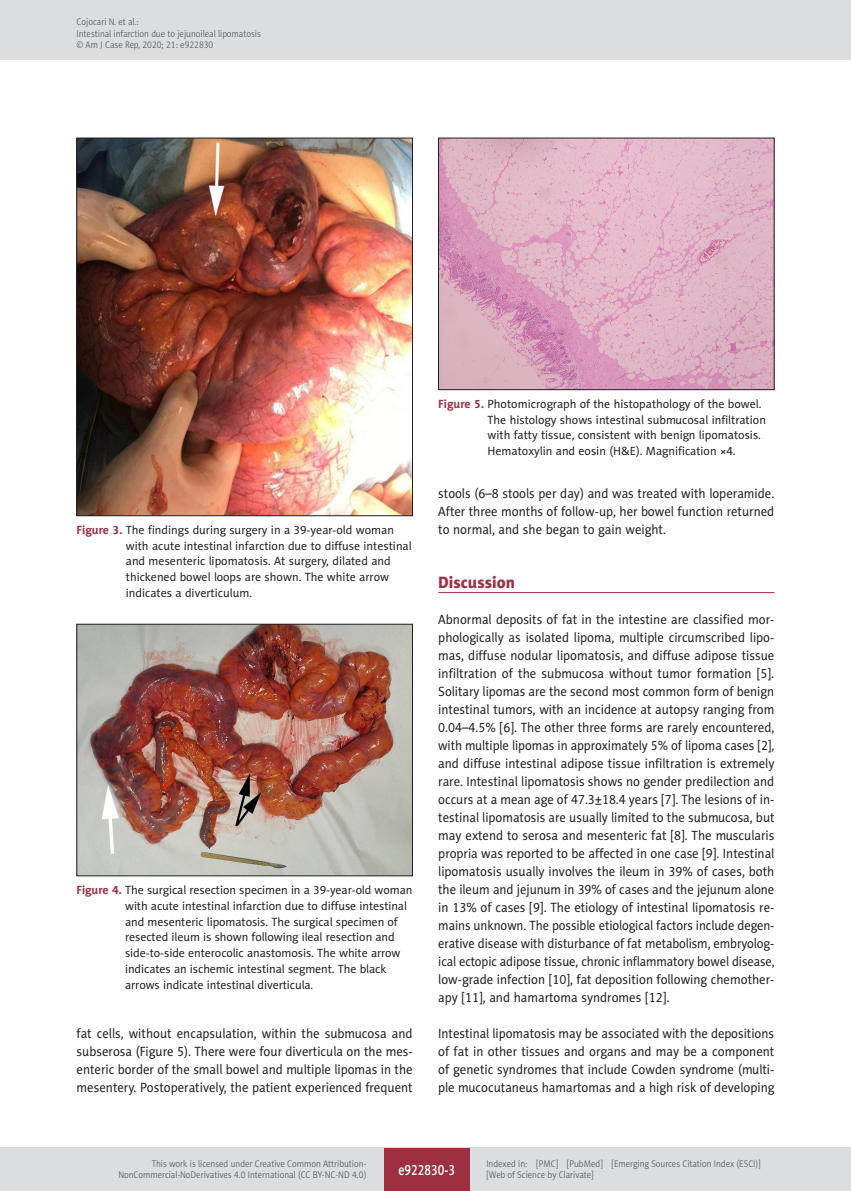
<style>
.page{position:relative;width:851px;height:1191px;background:#fff}
.page>*{position:absolute;margin:0;border:0;box-sizing:border-box;transform-origin:0 0}
.AJCR_Headline_1{font:16.5px "Naomi Sans EFN Heavy";color:#9d2f42}
.AJCR_e-PAGINA{font:15px "Naomi Sans EFN Medium";color:#fff;scale:.8 1}
.AJCR_Body{font:13.5px/18px "Naomi Sans EFN";color:#231f20;text-align:justify;scale:.95 1}
.AJCR_Rycina_tytul{font:12px/15.8px "Naomi Sans EFN";color:#231f20}
.AJCR_pagina_zywa{font:9.75px/11.2px "Naomi Sans EFN Light";color:#57585a;scale:.9 1}
.AJCR_pagina_sygnatur{font:9.75px "Naomi Sans EFN Light";color:#57585a;scale:.9 1}
.s1{font-weight:700;color:#9d2f42}
</style>
<div class="page">
<hr style="left:438px;top:592px;width:336px;height:1px;background:#9d2f42">
<img style="left:79px;top:140px;width:331px;height:374px">
<div style="left:77px;top:138px;width:335px;height:378px;border:1px solid #231f20"></div>
<img style="left:79px;top:626px;width:331px;height:248px">
<div style="left:77px;top:624px;width:335px;height:252px;border:1px solid #231f20"></div>
<img style="left:440px;top:140px;width:332px;height:248px">
<div style="left:438px;top:138px;width:336px;height:252px;border:1px solid #231f20"></div>
<div style="left:0;top:0;width:850px;height:60px;background:#dcdddf"></div>
<div style="left:0;top:1148px;width:850px;height:43px;background:#dcdddf"></div>
<div style="left:384px;top:1147px;width:85px;height:43px;background:#9d2f42"></div>
<p class="AJCR_pagina_zywa" style="left:77px;top:16px;width:206px">Cojocari N. et al.:<br>Intestinal infarction due to jejunoileal lipomatosis</p>
<p class="AJCR_pagina_sygnatur" style="left:77px;top:39px;width:153px">© Am J Case Rep, 2020; 21: e922830</p>
<p class="AJCR_Rycina_tytul" style="left:126px;top:522px;width:287px;text-indent:-49px"><span class="s1">Figure 3.</span> The findings during surgery in a 39-year-old woman with acute intestinal infarction due to diffuse intestinal and mesenteric lipomatosis. At surgery, dilated and thickened bowel loops are shown. The white arrow indicates a diverticulum.</p>
<p class="AJCR_Rycina_tytul" style="left:125px;top:882px;width:289px;text-indent:-49px"><span class="s1">Figure 4.</span> The surgical resection specimen in a 39-year-old woman with acute intestinal infarction due to diffuse intestinal and mesenteric lipomatosis. The surgical specimen of resected ileum is shown following ileal resection and side-to-side enterocolic anastomosis. The white arrow indicates an ischemic intestinal segment. The black arrows indicate intestinal diverticula.</p>
<p class="AJCR_Body" style="left:77px;top:1024px;width:355px">fat cells, without encapsulation, within the submucosa and subserosa (Figure 5). There were four diverticula on the mes&shy;enteric border of the small bowel and multiple lipomas in the mesentery. Postoperatively, the patient experienced frequent</p>
<p class="AJCR_Rycina_tytul" style="left:487px;top:396px;width:280px;text-indent:-49px"><span class="s1">Figure 5.</span> Photomicrograph of the histopathology of the bowel.<br>The histology shows intestinal submucosal infiltration with fatty tissue, consistent with benign lipomatosis.<br>Hematoxylin and eosin (H&amp;E). Magnification ×4.</p>
<p class="AJCR_Body" style="left:438px;top:484px;width:355px">stools (6–8 stools per day) and was treated with loperamide.<br>After three months of follow-up, her bowel function returned to normal, and she began to gain weight.</p>
<p class="AJCR_Headline_1" style="left:438px;top:572px;width:78px">Discussion</p>
<p class="AJCR_Body" style="left:438px;top:610px;width:355px">Abnormal deposits of fat in the intestine are classified mor&shy;phologically as isolated lipoma, multiple circumscribed lipo&shy;mas, diffuse nodular lipomatosis, and diffuse adipose tissue infiltration of the submucosa without tumor formation [5].<br>Solitary lipomas are the second most common form of benign intestinal tumors, with an incidence at autopsy ranging from 0.04–4.5% [6]. The other three forms are rarely encountered, with multiple lipomas in approximately 5% of lipoma cases [2], and diffuse intestinal adipose tissue infiltration is extremely rare. Intestinal lipomatosis shows no gender predilection and occurs at a mean age of 47.3±18.4 years [7]. The lesions of in&shy;testinal lipomatosis are usually limited to the submucosa, but may extend to serosa and mesenteric fat [8]. The muscularis propria was reported to be affected in one case [9]. Intestinal lipomatosis usually involves the ileum in 39% of cases, both the ileum and jejunum in 39% of cases and the jejunum alone in 13% of cases [9]. The etiology of intestinal lipomatosis re&shy;mains unknown. The possible etiological factors include degen&shy;erative disease with disturbance of fat metabolism, embryolog&shy;ical ectopic adipose tissue, chronic inflammatory bowel disease, low-grade infection [10], fat deposition following chemother&shy;apy [11], and hamartoma syndromes [12].</p>
<p class="AJCR_Body" style="left:438px;top:1024px;width:355px">Intestinal lipomatosis may be associated with the depositions of fat in other tissues and organs and may be a component of genetic syndromes that include Cowden syndrome (multi&shy;ple mucocutaneus hamartomas and a high risk of developing</p>
<p class="AJCR_pagina_zywa" style="left:118px;top:1158px;width:277px;text-align:right">This work is licensed under Creative Common Attribution-<br>NonCommercial-NoDerivatives 4.0 International (CC BY-NC-ND 4.0)</p>
<p class="AJCR_e-PAGINA" style="left:398px;top:1160px;width:72px">e922830-3</p>
<p class="AJCR_pagina_zywa" style="left:486px;top:1158px;width:306px">Indexed in: [PMC] [PubMed] [Emerging Sources Citation Index (ESCI)] [Web of Science by Clarivate]</p>
</div>
